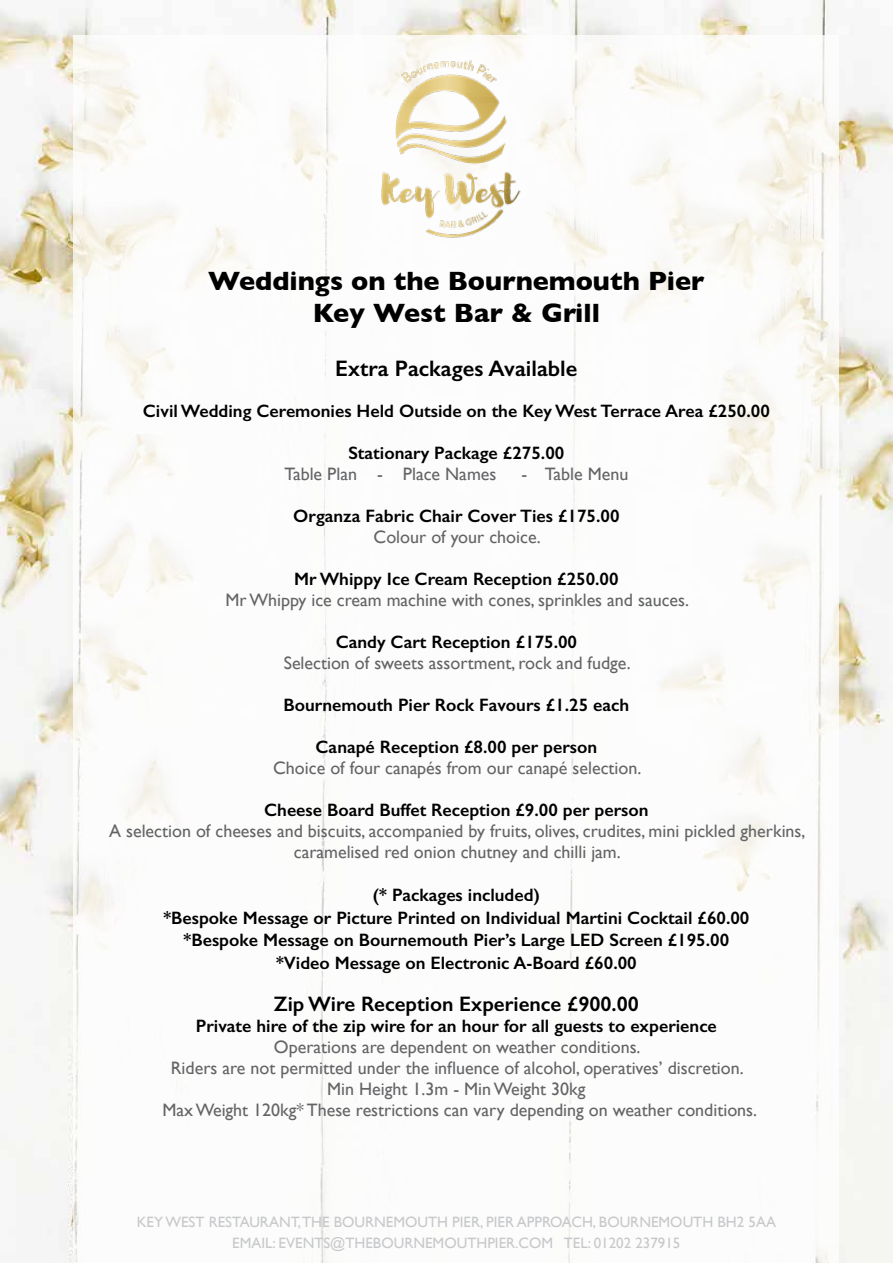
<style>
.page{position:relative;width:893px;height:1263px;background:#fff}
.page>*{position:absolute;margin:0;border:0;box-sizing:border-box;transform-origin:0 0}
.t1{font:700 27px/32.4px "Gill Sans";color:#000;text-align:center}
.t2{font:600 22.5px "Gill Sans";color:#000}
.t3{font:600 21px "Gill Sans";color:#000}
.t4{font:18px/21px "Gill Sans";color:#636466;text-align:center}
.t5{font:600 18px/22.5px "Gill Sans";color:#000;text-align:center}
.t6{font:15px/21.6px "Gill Sans";color:#c7c8ca;text-align:center}
</style>
<div class="page">
<img style="left:0;top:0;width:893px;height:1263px">
<div style="left:74px;top:36px;width:765px;height:1227px;background:#fff"></div>
<img style="left:371px;top:60px;width:158px;height:178px">
<h1 class="t1" style="left:208px;top:264px;width:498px">Weddings on the Bournemouth Pier<br>Key West Bar &amp; Grill</h1>
<p class="t2" style="left:335px;top:355px;width:244px">Extra Packages Available</p>
<p class="t5" style="left:143px;top:399px;width:628px">Civil Wedding Ceremonies Held Outside on the Key West Terrace Area £250.00</p>
<p class="t5" style="left:348px;top:441px;width:218px">Stationary Package £275.00</p>
<p class="t4" style="left:284px;top:463px;width:214px">Table Plan - Place Names</p>
<p class="t4" style="left:521px;top:463px;width:108px">- Table Menu</p>
<p class="t5" style="left:293px;top:504px;width:328px">Organza Fabric Chair Cover Ties £175.00</p>
<p class="t4" style="left:374px;top:526px;width:169px">Colour of your choice.</p>
<p class="t5" style="left:294px;top:567px;width:326px">Mr Whippy Ice Cream Reception £250.00</p>
<p class="t4" style="left:225px;top:589px;width:465px">Mr Whippy ice cream machine with cones, sprinkles and sauces.</p>
<p class="t5" style="left:336px;top:630px;width:243px">Candy Cart Reception £175.00</p>
<p class="t4" style="left:284px;top:652px;width:348px">Selection of sweets assortment, rock and fudge.</p>
<p class="t5" style="left:284px;top:693px;width:347px">Bournemouth Pier Rock Favours £1.25 each</p>
<p class="t5" style="left:316px;top:735px;width:283px">Canapé Reception £8.00 per person</p>
<p class="t4" style="left:273px;top:757px;width:370px">Choice of four canapés from our canapé selection.</p>
<p class="t5" style="left:264px;top:798px;width:386px">Cheese Board Buffet Reception £9.00 per person</p>
<p class="t4" style="left:109px;top:820px;width:698px">A selection of cheeses and biscuits, accompanied by fruits, olives, crudites, mini pickled gherkins, caramelised red onion chutney and chilli jam.</p>
<p class="t5" style="left:163px;top:884px;width:587px">(* Packages included)<br>*Bespoke Message or Picture Printed on Individual Martini Cocktail £60.00 *Bespoke Message on Bournemouth Pier’s Large LED Screen £195.00 *Video Message on Electronic A-Board £60.00</p>
<p class="t3" style="left:274px;top:991px;width:367px">Zip Wire Reception Experience £900.00</p>
<p class="t5" style="left:196px;top:1014px;width:523px">Private hire of the zip wire for an hour for all guests to experience</p>
<p class="t4" style="left:162px;top:1036px;width:596px">Operations are dependent on weather conditions.<br>Riders are not permitted under the influence of alcohol, operatives’ discretion.<br>Min Height 1.3m - Min Weight 30kg<br>Max Weight 120kg* These restrictions can vary depending on weather conditions.</p>
<p class="t6" style="left:137px;top:1211px;width:641px">KEY WEST RESTAURANT,THE BOURNEMOUTH PIER, PIER APPROACH, BOURNEMOUTH BH2 5AA<br>EMAIL: EVENTS@THEBOURNEMOUTHPIER.COM TEL: 01202 237915</p>
</div>
